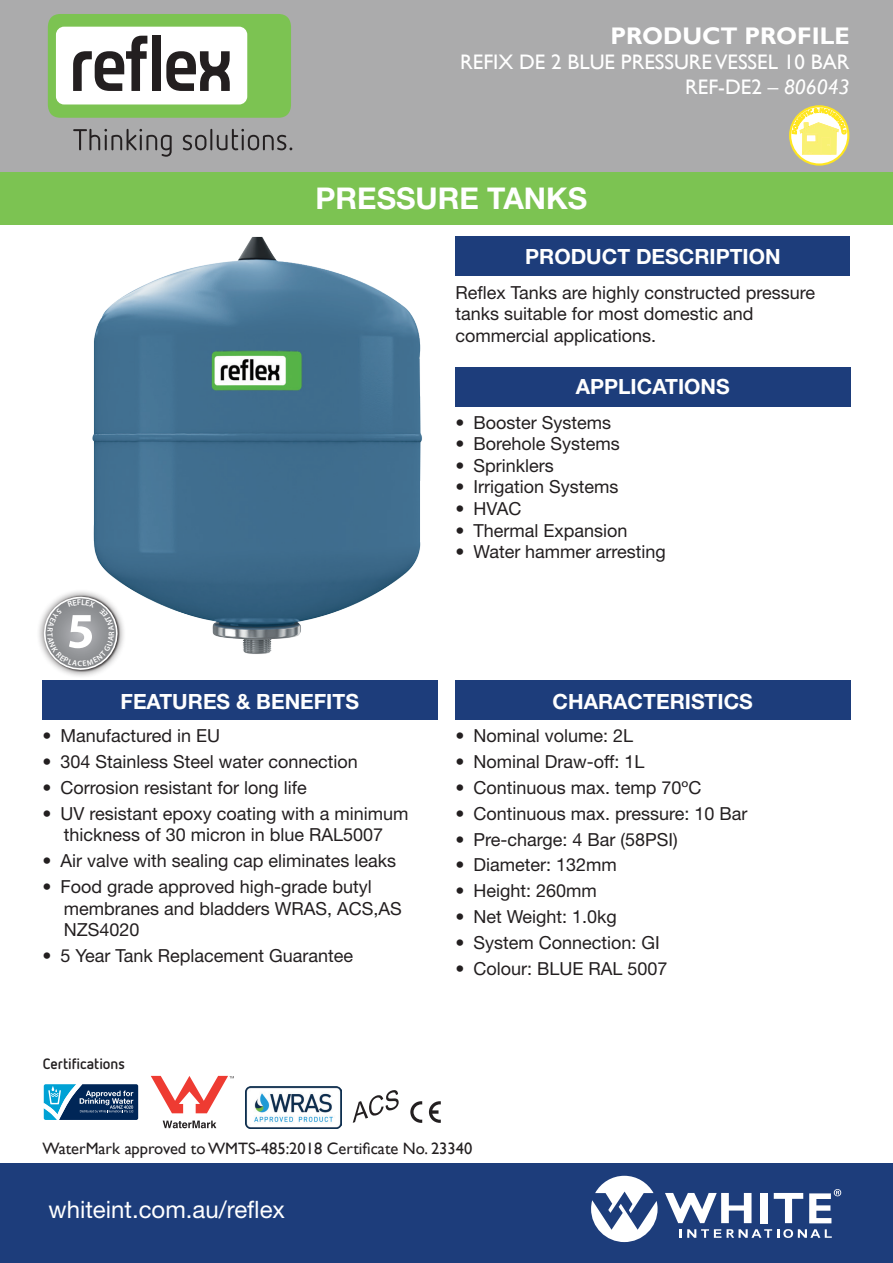
<style>
.page{position:relative;width:893px;height:1263px;background:#fff}
.page>*{position:absolute;margin:0;border:0;box-sizing:border-box;transform-origin:0 0}
.t1{font:700 50.1px "Myriad Pro";color:#fff}
.t2{font:700 30px "Helvetica Neue LT Std";color:#fff}
.t3{font:24px "Helvetica Neue LT Std";color:#fff}
.t4{font:700 24px "Gill Sans";color:#fff}
.t5{font:700 21px "Helvetica Neue LT Std";color:#fff}
.t6{font:21px/25.2px "Gill Sans";color:#fff;text-align:right}
.t7{font:18px/21.6px "Helvetica Neue LT Std";color:#231f20}
.t8{font:16.5px "Gill Sans";color:#231f20}
.t9{font:700 15px "Netto OT";color:#231f20}
.s1{font-style:italic}
</style>
<div class="page">
<div style="left:0;top:0;width:893px;height:172px;background:#ababac"></div>
<div style="left:48px;top:14px;width:243px;height:104px;background:#7cc352;border-radius:13px"></div>
<div style="left:56px;top:27px;width:191px;height:77px;background:#fff;border-radius:8px"></div>
<svg style="left:73px;top:36px;width:74px;height:55px"></svg>
<div style="left:152px;top:36px;width:8px;height:55px;background:#231f20"></div>
<svg style="left:166px;top:51px;width:64px;height:40px"></svg>
<svg style="left:73px;top:129px;width:99px;height:28px"></svg>
<svg style="left:183px;top:135px;width:23px;height:15px"></svg>
<hr style="left:210px;top:129px;width:2px;height:21px;background:#231f20">
<svg style="left:217px;top:129px;width:75px;height:21px"></svg>
<div style="left:0;top:1163px;width:893px;height:100px;background:#1d3d7b"></div>
<svg style="left:591px;top:1175px;width:251px;height:67px"></svg>
<svg style="left:790px;top:106px;width:58px;height:59px"></svg>
<div style="left:789px;top:105px;width:60px;height:61px;border:2px solid #ffe61f;border-radius:50%"></div>
<div style="left:36px;top:589px;width:91px;height:89px;background:#231f20;opacity:.75"></div>
<img style="left:42px;top:594px;width:77px;height:78px">
<img style="left:78px;top:236px;width:344px;height:428px">
<div style="left:0;top:172px;width:893px;height:53px;background:#7cc352"></div>
<div style="left:455px;top:236px;width:395px;height:40px;background:#1d3d7b"></div>
<div style="left:455px;top:367px;width:395px;height:39px;background:#1d3d7b"></div>
<div style="left:42px;top:680px;width:395px;height:40px;background:#1d3d7b"></div>
<div style="left:455px;top:680px;width:395px;height:40px;background:#1d3d7b"></div>
<svg style="left:163px;top:1120px;width:53px;height:8px"></svg>
<svg style="left:151px;top:1076px;width:83px;height:37px"></svg>
<img style="left:246px;top:1086px;width:95px;height:42px">
<svg style="left:410px;top:1101px;width:12px;height:22px"></svg>
<svg style="left:429px;top:1101px;width:12px;height:22px"></svg>
<svg style="left:353px;top:1090px;width:46px;height:33px"></svg>
<svg style="left:43px;top:1084px;width:96px;height:36px;background:#37698f"></svg>
<svg style="left:792px;top:108px;width:54px;height:47px;background:#f6ee96"></svg>
<svg style="left:43px;top:596px;width:75px;height:75px;background:#a9aaac"></svg>
<h3 class="t4" style="left:610px;top:21px;width:241px">PRODUCT PROFILE</h3>
<p class="t6" style="left:460px;top:50px;width:391px">REFIX DE 2 BLUE PRESSURE VESSEL 10 BAR<br>REF-DE2 <span class="s1">– 806043</span></p>
<h1 class="t1" style="left:67px;top:598px;width:29px">5</h1>
<h2 class="t2" style="left:316px;top:180px;width:273px">PRESSURE TANKS</h2>
<p class="t5" style="left:525px;top:243px;width:257px">PRODUCT DESCRIPTION</p>
<p class="t7" style="left:455px;top:281px;width:361px">Reflex Tanks are highly constructed pressure tanks suitable for most domestic and commercial applications.</p>
<p class="t5" style="left:576px;top:374px;width:155px">APPLICATIONS</p>
<p class="t7" style="left:455px;top:411px;width:157px">• Booster Systems</p>
<p class="t7" style="left:455px;top:433px;width:166px">• Borehole Systems</p>
<p class="t7" style="left:455px;top:454px;width:100px">• Sprinklers</p>
<p class="t7" style="left:455px;top:476px;width:165px">• Irrigation Systems</p>
<p class="t7" style="left:455px;top:497px;width:67px">• HVAC</p>
<p class="t7" style="left:455px;top:519px;width:174px">• Thermal Expansion</p>
<p class="t7" style="left:455px;top:541px;width:212px">• Water hammer arresting</p>
<p class="t5" style="left:121px;top:688px;width:240px">FEATURES &amp; BENEFITS</p>
<p class="t5" style="left:553px;top:688px;width:202px">CHARACTERISTICS</p>
<p class="t7" style="left:43px;top:725px;width:179px">• Manufactured in EU</p>
<p class="t7" style="left:43px;top:750px;width:317px">• 304 Stainless Steel water connection</p>
<p class="t7" style="left:43px;top:776px;width:266px">• Corrosion resistant for long life</p>
<p class="t7" style="left:43px;top:802px;width:368px;text-align:center">• UV resistant epoxy coating with a minimum thickness of 30 micron in blue RAL5007</p>
<p class="t7" style="left:43px;top:850px;width:355px">• Air valve with sealing cap eliminates leaks</p>
<p class="t7" style="left:64px;top:875px;width:340px;text-indent:-21px">• Food grade approved high-grade butyl membranes and bladders WRAS, ACS,AS<br>NZS4020</p>
<p class="t7" style="left:43px;top:945px;width:312px">• 5 Year Tank Replacement Guarantee</p>
<p class="t7" style="left:455px;top:725px;width:179px">• Nominal volume: 2L</p>
<p class="t7" style="left:455px;top:750px;width:191px">• Nominal Draw-off: 1L</p>
<p class="t7" style="left:455px;top:776px;width:248px">• Continuous max. temp 70ºC</p>
<p class="t7" style="left:455px;top:802px;width:294px">• Continuous max. pressure: 10 Bar</p>
<p class="t7" style="left:455px;top:828px;width:224px">• Pre-charge: 4 Bar (58PSI)</p>
<p class="t7" style="left:455px;top:854px;width:163px">• Diameter: 132mm</p>
<p class="t7" style="left:455px;top:880px;width:143px">• Height: 260mm</p>
<p class="t7" style="left:455px;top:906px;width:163px">• Net Weight: 1.0kg</p>
<p class="t7" style="left:455px;top:931px;width:206px">• System Connection: GI</p>
<p class="t7" style="left:455px;top:957px;width:214px">• Colour: BLUE RAL 5007</p>
<p class="t9" style="left:43px;top:1054px;width:84px">Certifications</p>
<p class="t8" style="left:43px;top:1139px;width:431px">WaterMark approved to WMTS-485:2018 Certificate No. 23340</p>
<h3 class="t3" style="left:49px;top:1194px;width:238px">whiteint.com.au/reflex</h3>
</div>
